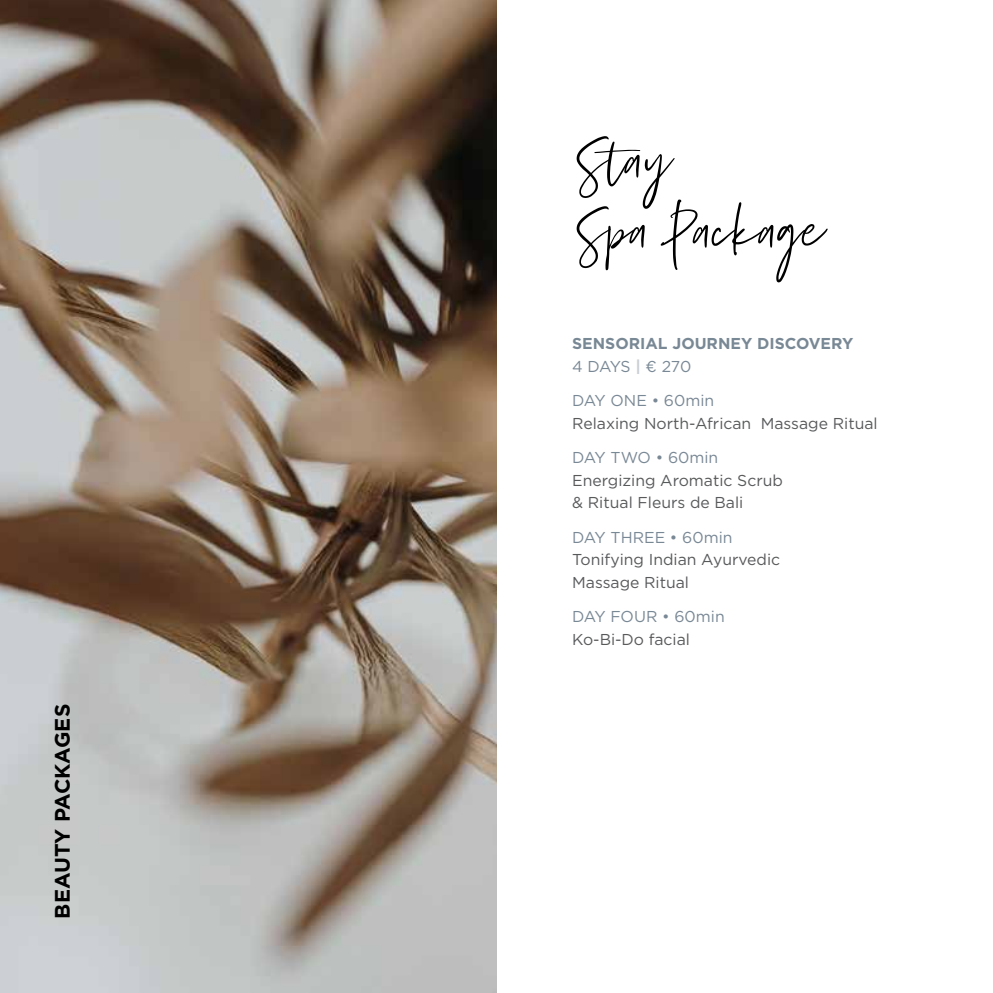
<style>
.page{position:relative;width:993px;height:993px;background:#fff}
.page>*{position:absolute;margin:0;border:0;box-sizing:border-box;transform-origin:0 0}
.t1{font:71.75px/70px "Silver South Script Alt";color:#000}
.t2{font:700 21px "Gotham Greek";color:#000}
.t3{font:15.75px/22.8px "Gotham Greek";color:#58595b}
.t4{font:15.75px "Gotham Greek";color:#798895}
.t5{font:700 15.75px/22.8px "Gotham Greek";color:#798895}
.s1{font-weight:400}
.s2{color:#c9cfd5}
</style>
<div class="page">
<img style="left:0;top:0;width:496px;height:992px">
<h2 class="t2" style="left:50px;top:918px;width:216px;rotate:-90deg">BEAUTY PACKAGES</h2>
<h1 class="t1" style="left:572px;top:130px;width:254px">Stay<br>Spa Package</h1>
<p class="t5" style="left:572px;top:331px;width:283px">SENSORIAL JOURNEY DISCOVERY<br><span class="s1">4 DAYS</span> <span class="s2">|</span> <span class="s1">€ 270</span></p>
<p class="t4" style="left:572px;top:391px;width:143px">DAY ONE • 60min</p>
<p class="t3" style="left:572px;top:411px;width:307px">Relaxing North-African Massage Ritual</p>
<p class="t4" style="left:572px;top:448px;width:148px">DAY TWO • 60min</p>
<p class="t3" style="left:572px;top:468px;width:212px">Energizing Aromatic Scrub &amp; Ritual Fleurs de Bali</p>
<p class="t4" style="left:572px;top:528px;width:162px">DAY THREE • 60min</p>
<p class="t3" style="left:572px;top:548px;width:209px">Tonifying Indian Ayurvedic<br>Massage Ritual</p>
<p class="t4" style="left:572px;top:607px;width:154px">DAY FOUR • 60min</p>
<p class="t3" style="left:572px;top:627px;width:119px">Ko-Bi-Do facial</p>
</div>
